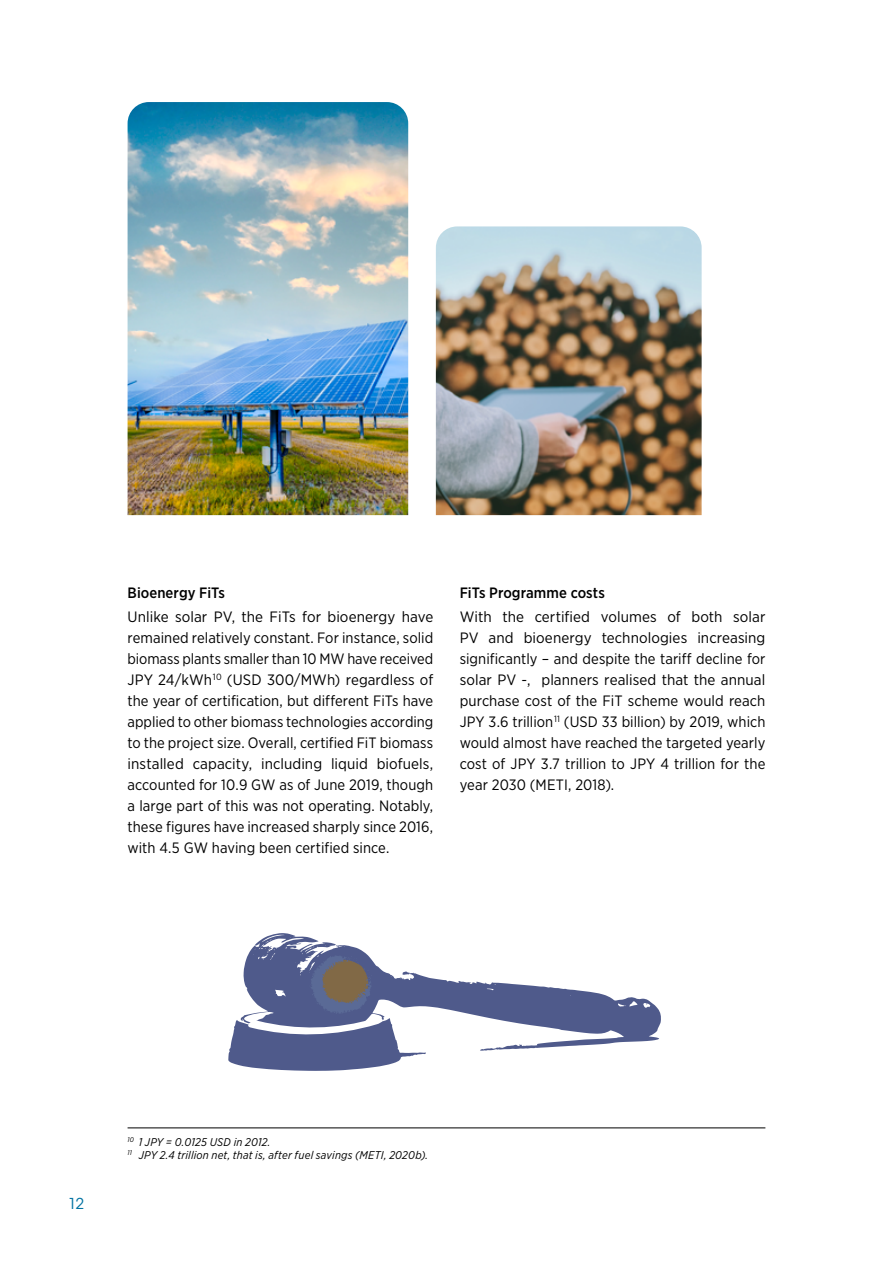
<style>
.page{position:relative;width:893px;height:1263px;background:#fff}
.page>*{position:absolute;margin:0;border:0;box-sizing:border-box;transform-origin:0 0}
.t1{font:15px/21px "Gotham Narrow";color:#000;text-align:justify}
.t2{font:500 15px "Gotham Narrow";color:#000}
.t3{font:15px "ITC Avant Garde Std";color:#0072a2}
.t4{font:italic 11.25px/13.5px "Gotham Narrow";letter-spacing:.015em;color:#000}
</style>
<div class="page">
<hr style="left:128px;top:1127px;width:637px;height:1px;background:#000">
<svg style="left:228px;top:933px;width:433px;height:138px"></svg>
<svg style="left:247px;top:946px;width:136px;height:92px;background:#737997"></svg>
<img style="left:128px;top:102px;width:280px;height:413px">
<img style="left:436px;top:226px;width:266px;height:289px">
<p class="t2" style="left:128px;top:583px;width:99px">Bioenergy FiTs</p>
<p class="t1" style="left:128px;top:606px;width:307px">Unlike solar PV, the FiTs for bioenergy have remained relatively constant. For instance, solid biomass plants smaller than 10 MW have received JPY 24/kWh <sup>10</sup> (USD 300/MWh) regardless of the year of certification, but different FiTs have applied to other biomass technologies according to the project size. Overall, certified FiT biomass installed capacity, including liquid biofuels, accounted for 10.9 GW as of June 2019, though a large part of this was not operating. Notably, these figures have increased sharply since 2016, with 4.5 GW having been certified since.</p>
<p class="t2" style="left:460px;top:583px;width:147px">FiTs Programme costs</p>
<p class="t1" style="left:460px;top:606px;width:307px">With the certified volumes of both solar PV and bioenergy technologies increasing significantly – and despite the tariff decline for solar PV -, planners realised that the annual purchase cost of the FiT scheme would reach JPY 3.6 trillion <sup>11</sup> (USD 33 billion) by 2019, which would almost have reached the targeted yearly cost of JPY 3.7 trillion to JPY 4 trillion for the year 2030 (METI, 2018).</p>
<p class="t3" style="left:68px;top:1194px;width:18px">12</p>
<p class="t4" style="left:128px;top:1135px;width:302px"><sup>10</sup> 1 JPY = 0.0125 USD in 2012.<br><sup>11</sup> JPY 2.4 trillion net, that is, after fuel savings (METI, 2020b).</p>
</div>
